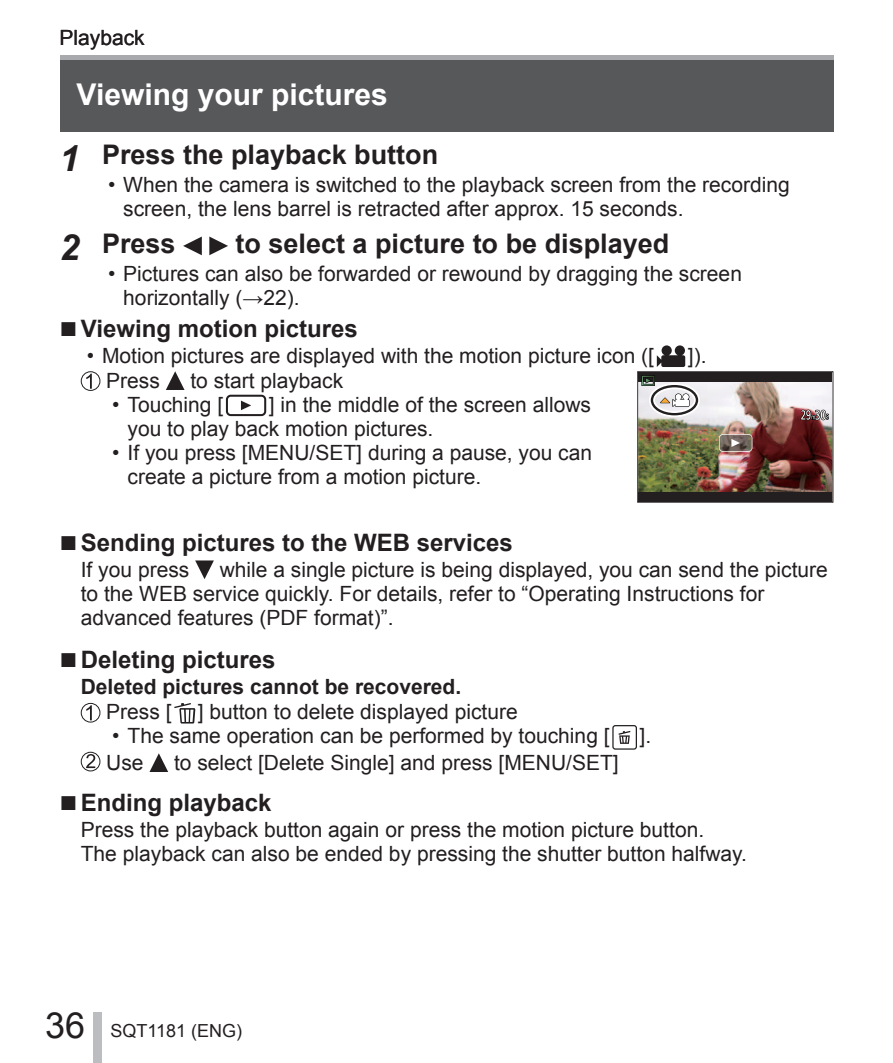
<style>
.page{position:relative;width:893px;height:1063px;background:#fff}
.page>*{position:absolute;margin:0;border:0;box-sizing:border-box;transform-origin:0 0}
.t1{font:36px "Arial";color:#231f20}
.t2{font:700 30px "Arial";color:#fff}
.t3{font:700 27px "Arial";color:#231f20}
.t4{font:700 24px "Arial";color:#231f20}
.t5{font:21px/24px "Arial";color:#231f20}
.t6{font:700 21px "Arial";color:#231f20}
.t7{font:18px "Arial";color:#231f20}
.s1{font-style:italic;font-size:36px}
.s2{font-weight:400;font-size:30px}
</style>
<div class="page">
<div style="left:60px;top:55px;width:773px;height:77px;background:#57585a"></div>
<div style="left:60px;top:55px;width:773px;height:5px;background:#a8a9ad"></div>
<div style="left:94px;top:1012px;width:8px;height:51px;background:#bcbdc0"></div>
<svg style="left:183px;top:237px;width:19px;height:18px"></svg>
<svg style="left:209px;top:237px;width:19px;height:18px"></svg>
<div style="left:81px;top:371px;width:19px;height:20px;border:1px solid #231f20;border-radius:50%"></div>
<svg style="left:86px;top:374px;width:6px;height:15px"></svg>
<svg style="left:166px;top:371px;width:19px;height:19px"></svg>
<div style="left:226px;top:395px;width:40px;height:21px;border:2px solid #231f20;border-radius:4px"></div>
<svg style="left:241px;top:401px;width:10px;height:9px"></svg>
<img style="left:637px;top:345px;width:196px;height:158px">
<svg style="left:195px;top:560px;width:19px;height:19px"></svg>
<div style="left:81px;top:703px;width:19px;height:20px;border:1px solid #231f20;border-radius:50%"></div>
<svg style="left:86px;top:705px;width:6px;height:15px"></svg>
<svg style="left:174px;top:703px;width:21px;height:21px"></svg>
<div style="left:612px;top:725px;width:25px;height:25px;border:1px solid #231f20;border-radius:2px"></div>
<svg style="left:618px;top:731px;width:12px;height:13px"></svg>
<div style="left:81px;top:752px;width:19px;height:19px;border:1px solid #231f20;border-radius:50%"></div>
<svg style="left:86px;top:754px;width:9px;height:14px"></svg>
<svg style="left:149px;top:753px;width:19px;height:19px"></svg>
<p class="t5" style="left:60px;top:26px;width:87px">Playback</p>
<h2 class="t2" style="left:77px;top:78px;width:313px">Viewing your pictures</h2>
<p class="t3" style="left:60px;top:140px;width:380px"><span class="s1">1</span> Press the playback button</p>
<p class="t5" style="left:123px;top:173px;width:668px;text-indent:-15px">• When the camera is switched to the playback screen from the recording screen, the lens barrel is retracted after approx. 15 seconds.</p>
<p class="t3" style="left:60px;top:229px;width:118px"><span class="s1">2</span> Press</p>
<p class="t3" style="left:236px;top:229px;width:435px">to select a picture to be displayed</p>
<p class="t5" style="left:123px;top:262px;width:620px;text-indent:-15px">• Pictures can also be forwarded or rewound by dragging the screen horizontally (→22).</p>
<p class="t4" style="left:60px;top:315px;width:300px"><span class="s2">■</span>Viewing motion pictures</p>
<p class="t5" style="left:87px;top:343px;width:569px">• Motion pictures are displayed with the motion picture icon ([</p>
<p class="t5" style="left:688px;top:343px;width:20px">]).</p>
<p class="t5" style="left:106px;top:369px;width:55px">Press</p>
<p class="t5" style="left:190px;top:369px;width:154px">to start playback</p>
<p class="t5" style="left:112px;top:393px;width:113px">• Touching [</p>
<p class="t5" style="left:128px;top:393px;width:465px;text-indent:141px">] in the middle of the screen allows you to play back motion pictures.</p>
<p class="t5" style="left:128px;top:441px;width:466px;text-indent:-15px">• If you press [MENU/SET] during a pause, you can create a picture from a motion picture.</p>
<p class="t4" style="left:60px;top:529px;width:455px"><span class="s2">■</span>Sending pictures to the WEB services</p>
<p class="t5" style="left:81px;top:558px;width:110px">If you press</p>
<p class="t5" style="left:81px;top:558px;width:749px;text-indent:139px">while a single picture is being displayed, you can send the picture to the WEB service quickly. For details, refer to “Operating Instructions for advanced features (PDF format)”.</p>
<p class="t4" style="left:60px;top:647px;width:217px"><span class="s2">■</span>Deleting pictures</p>
<p class="t6" style="left:81px;top:675px;width:382px">Deleted pictures cannot be recovered.</p>
<p class="t5" style="left:106px;top:700px;width:67px">Press [</p>
<p class="t5" style="left:198px;top:700px;width:321px">] button to delete displayed picture</p>
<p class="t5" style="left:112px;top:724px;width:499px">• The same operation can be performed by touching [</p>
<p class="t5" style="left:640px;top:724px;width:13px">].</p>
<p class="t5" style="left:106px;top:751px;width:39px">Use</p>
<p class="t5" style="left:174px;top:751px;width:446px">to select [Delete Single] and press [MENU/SET]</p>
<p class="t4" style="left:60px;top:789px;width:213px"><span class="s2">■</span>Ending playback</p>
<p class="t5" style="left:81px;top:818px;width:668px">Press the playback button again or press the motion picture button.<br>The playback can also be ended by pressing the shutter button halfway.</p>
<h1 class="t1" style="left:45px;top:1006px;width:42px">36</h1>
<p class="t7" style="left:111px;top:1021px;width:133px">SQT1181 (ENG)</p>
</div>
